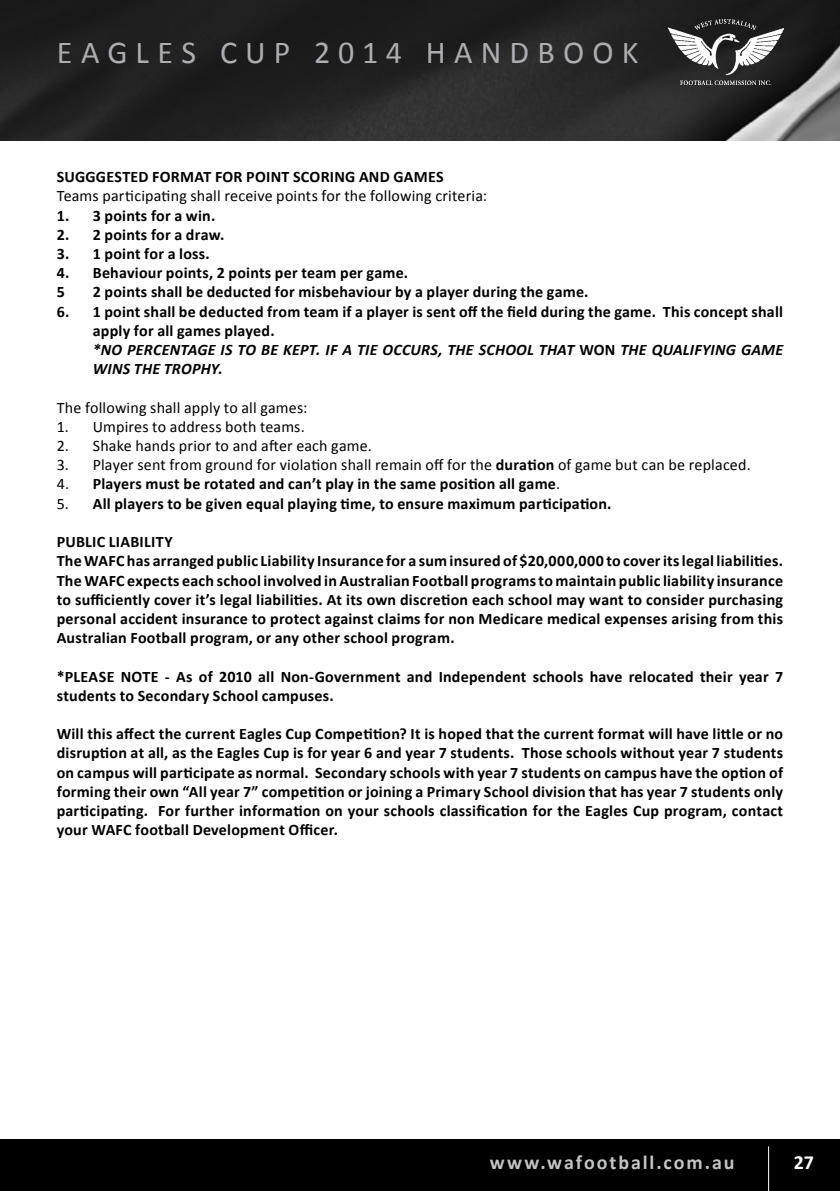
<style>
.page{position:relative;width:840px;height:1191px;background:#fff}
.page>*{position:absolute;margin:0;border:0;box-sizing:border-box;transform-origin:0 0}
.t1{font:32px "Calibri";letter-spacing:.25em;color:#abadb0}
.t2{font:700 20px "Calibri";letter-spacing:.095em;color:#c2c4c6}
.t3{font:700 20px "Calibri";color:#fff}
.t4{font:700 16px/19.2px "Calibri";letter-spacing:.015em;color:#000}
.t5{font:16px "Calibri";letter-spacing:.01em;color:#000}
.s1{font-style:italic}
.s2{font-weight:700}
.s3{font-weight:400}
</style>
<div class="page">
<img style="left:0;top:0;width:839px;height:140px">
<div style="left:0;top:1140px;width:839px;height:51px;background:#000"></div>
<hr style="left:767px;top:1146px;width:1px;height:45px;background:#fff">
<img style="left:668px;top:20px;width:114px;height:64px">
<h1 class="t1" style="left:57px;top:32px;width:583px">EAGLES CUP 2014 H ANDB OOK</h1>
<p class="t4" style="left:57px;top:166px;width:388px">SUGGGESTED FORMAT FOR POINT SCORING AND GAMES</p>
<p class="t5" style="left:57px;top:186px;width:431px">Teams participating shall receive points for the following criteria:</p>
<p class="t4" style="left:57px;top:205px;width:160px">1. 3 points for a win.</p>
<p class="t4" style="left:57px;top:224px;width:169px">2. 2 points for a draw.</p>
<p class="t4" style="left:57px;top:243px;width:154px">3. 1 point for a loss.</p>
<p class="t4" style="left:57px;top:262px;width:353px">4. Behaviour points, 2 points per team per game.<br>5</p>
<p class="t4" style="left:93px;top:282px;width:497px">2 points shall be deducted for misbehaviour by a player during the game.</p>
<p class="t4" style="left:93px;top:301px;width:691px;text-indent:-36px">6. 1 point shall be deducted from team if a player is sent off the field during the game. This concept shall apply for all games played.<br><span class="s1">*NO PERCENTAGE IS TO BE KEPT. IF A TIE OCCURS, THE SCHOOL THAT</span> WON <span class="s1">THE QUALIFYING GAME WINS THE TROPHY.</span></p>
<p class="t5" style="left:57px;top:397px;width:252px">The following shall apply to all games:</p>
<p class="t5" style="left:57px;top:416px;width:249px">1. Umpires to address both teams.</p>
<p class="t5" style="left:57px;top:436px;width:316px">2. Shake hands prior to and after each game.</p>
<p class="t5" style="left:57px;top:455px;width:695px">3. Player sent from ground for violation shall remain off for the <span class="s2">duration</span> of game but can be replaced.</p>
<p class="t4" style="left:57px;top:474px;width:504px"><span class="s3">4.</span> Players must be rotated and can’t play in the same position all game<span class="s3">.</span></p>
<p class="t4" style="left:57px;top:493px;width:556px"><span class="s3">5.</span> All players to be given equal playing time, to ensure maximum participation.</p>
<p class="t4" style="left:57px;top:531px;width:727px">PUBLIC LIABILITY<br>The WAFC has arranged public Liability Insurance for a sum insured of $20,000,000 to cover its legal liabilities.<br>The WAFC expects each school involved in Australian Football programs to maintain public liability insurance to sufficiently cover it’s legal liabilities. At its own discretion each school may want to consider purchasing personal accident insurance to protect against claims for non Medicare medical expenses arising from this Australian Football program, or any other school program.</p>
<p class="t4" style="left:57px;top:666px;width:727px">*PLEASE NOTE - As of 2010 all Non-Government and Independent schools have relocated their year 7 students to Secondary School campuses.</p>
<p class="t4" style="left:57px;top:723px;width:727px;text-align:justify">Will this affect the current Eagles Cup Competition? It is hoped that the current format will have little or no disruption at all, as the Eagles Cup is for year 6 and year 7 students. Those schools without year 7 students on campus will participate as normal. Secondary schools with year 7 students on campus have the option of forming their own “All year 7” competition or joining a Primary School division that has year 7 students only participating. For further information on your schools classification for the Eagles Cup program, contact your WAFC football Development Officer.</p>
<p class="t2" style="left:489px;top:1150px;width:246px">www.wafootball.com.au</p>
<p class="t3" style="left:793px;top:1150px;width:22px">27</p>
</div>
